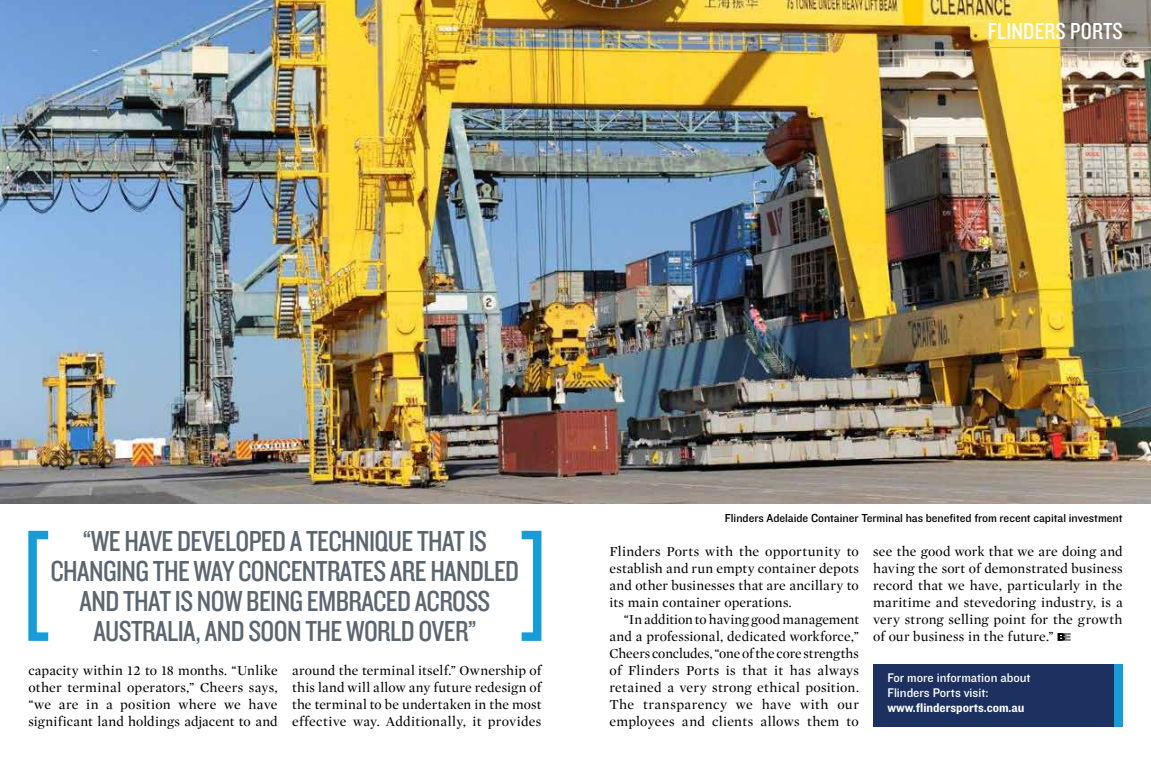
<style>
.page{position:relative;width:1151px;height:783px;background:#fff}
.page>*{position:absolute;margin:0;border:0;box-sizing:border-box;transform-origin:0 0}
.t1{font:30px/30px "Knockout HTF29 Junior Liteweight";letter-spacing:-.02em;color:#5c6670;text-align:center}
.t2{font:24px "Knockout HTF29 Junior Liteweight";letter-spacing:.01em;color:#fff}
.t3{font:14px/17px "Mercury Display Roman";letter-spacing:.015em;color:#000;text-align:justify}
.t4{font:13px/15px "Knockout HTF31 Junior Middlewt";color:#fff}
.t5{font:13px "Knockout HTF51 Middleweight";color:#fff}
.t6{font:12px "Knockout HTF31 Junior Middlewt";color:#000}
</style>
<div class="page">
<img style="left:0;top:0;width:1151px;height:503px">
<svg style="left:1057px;top:633px;width:14px;height:7px"></svg>
<svg style="left:28px;top:530px;width:20px;height:110px"></svg>
<svg style="left:522px;top:530px;width:19px;height:110px"></svg>
<hr style="left:988px;top:47px;width:163px;height:1px;background:#adb3b8">
<div style="left:873px;top:663px;width:250px;height:63px;background:#1c3160"></div>
<div style="left:1114px;top:663px;width:9px;height:63px;background:#179cd7"></div>
<h2 class="t2" style="left:988px;top:18px;width:136px">FLINDERS PORTS</h2>
<h1 class="t1" style="left:51px;top:526px;width:470px">“WE HAVE DEVELOPED A TECHNIQUE THAT IS CHANGING THE WAY CONCENTRATES ARE HANDLED AND THAT IS NOW BEING EMBRACED ACROSS AUSTRALIA, AND SOON THE WORLD OVER”</h1>
<p class="t3" style="left:28px;top:661px;width:251px">capacity within 12 to 18 months. “Unlike other terminal operators,” Cheers says, “we are in a position where we have significant land holdings adjacent to and</p>
<p class="t3" style="left:292px;top:661px;width:251px">around the terminal itself.” Ownership of this land will allow any future redesign of the terminal to be undertaken in the most effective way. Additionally, it provides</p>
<p class="t6" style="left:725px;top:511px;width:399px">Flinders Adelaide Container Terminal has benefited from recent capital investment</p>
<p class="t3" style="left:609px;top:542px;width:251px">Flinders Ports with the opportunity to establish and run empty container depots and other businesses that are ancillary to its main container operations.</p>
<p class="t3" style="left:609px;top:610px;width:251px;text-indent:14px">“In addition to having good management and a professional, dedicated workforce,” Cheers concludes, “one of the core strengths of Flinders Ports is that it has always retained a very strong ethical position.<br>The transparency we have with our employees and clients allows them to</p>
<p class="t3" style="left:873px;top:542px;width:251px">see the good work that we are doing and having the sort of demonstrated business record that we have, particularly in the maritime and stevedoring industry, is a very strong selling point for the growth of our business in the future.”</p>
<p class="t4" style="left:887px;top:670px;width:145px">For more information about<br>Flinders Ports visit:</p>
<p class="t5" style="left:887px;top:700px;width:139px">www.flindersports.com.au</p>
</div>
